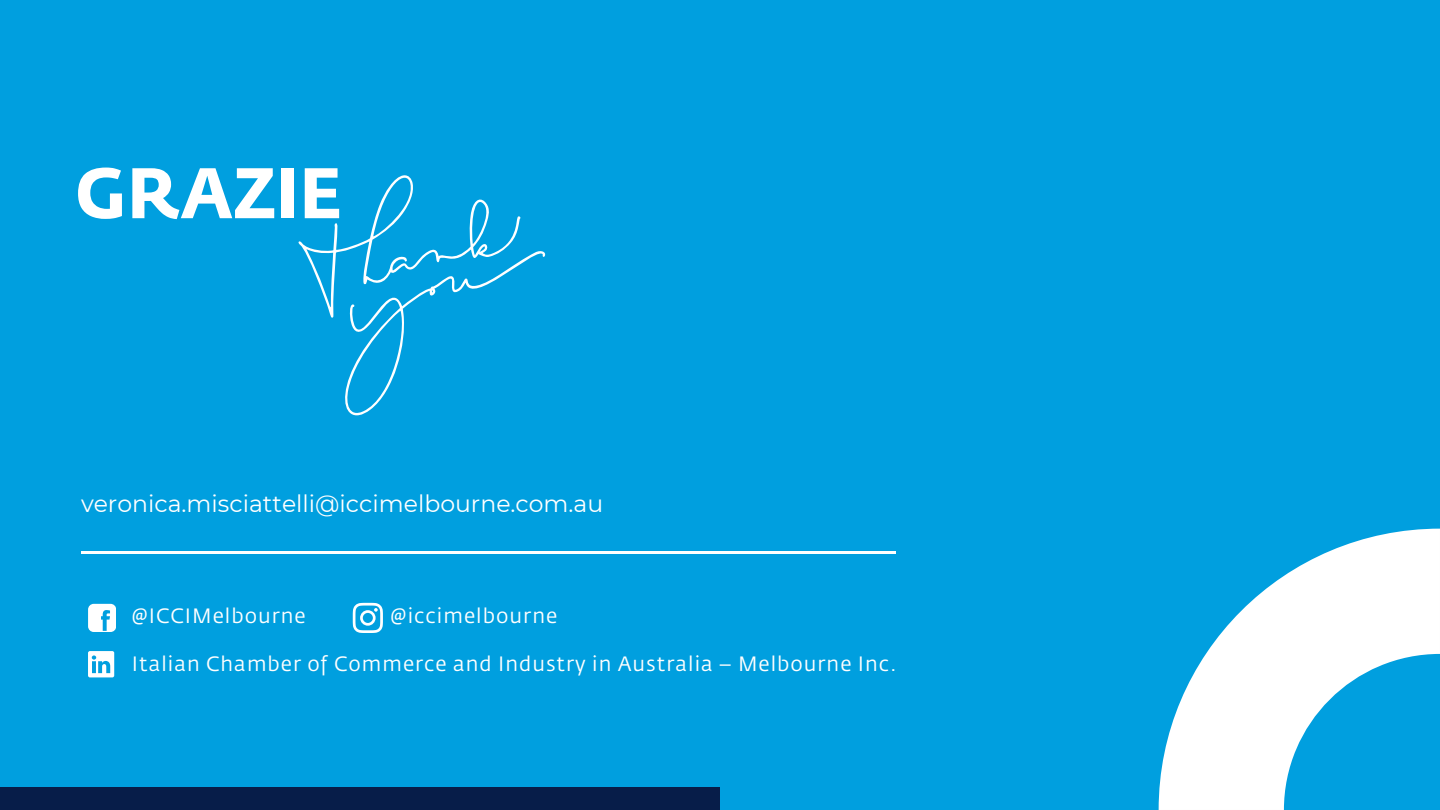
<style>
.page{position:relative;width:1440px;height:810px;background:#009fdf}
.page>*{position:absolute;margin:0;border:0;box-sizing:border-box;transform-origin:0 0}
.t1{font:700 70.7px "Fedra Sans Std";color:#fff}
.t2{font:23.6px "Montserrat";color:#fff}
.t3{font:20.6px "Fedra Sans Std";letter-spacing:.05em;color:#fff}
.t4{font:20.5px "Fedra Sans Std";letter-spacing:.05em;color:#fff}
</style>
<div class="page">
<svg style="left:298px;top:175px;width:248px;height:241px"></svg>
<svg style="left:88px;top:604px;width:28px;height:28px"></svg>
<svg style="left:353px;top:603px;width:30px;height:30px"></svg>
<svg style="left:88px;top:651px;width:26px;height:26px"></svg>
<hr style="left:81px;top:552px;width:815px;height:2px;background:#fff">
<svg style="left:1159px;top:529px;width:281px;height:281px;fill:#fff"></svg>
<div style="left:0;top:787px;width:720px;height:23px;background:#071d49"></div>
<p class="t1" style="left:75px;top:163px;width:269px">GRAZIE</p>
<p class="t2" style="left:81px;top:490px;width:524px">veronica.misciattelli@iccimelbourne.com.au</p>
<p class="t4" style="left:132px;top:607px;width:175px">@ICCIMelbourne</p>
<p class="t3" style="left:391px;top:607px;width:168px">@iccimelbourne</p>
<p class="t4" style="left:132px;top:655px;width:766px">Italian Chamber of Commerce and Industry in Australia – Melbourne Inc.</p>
</div>
